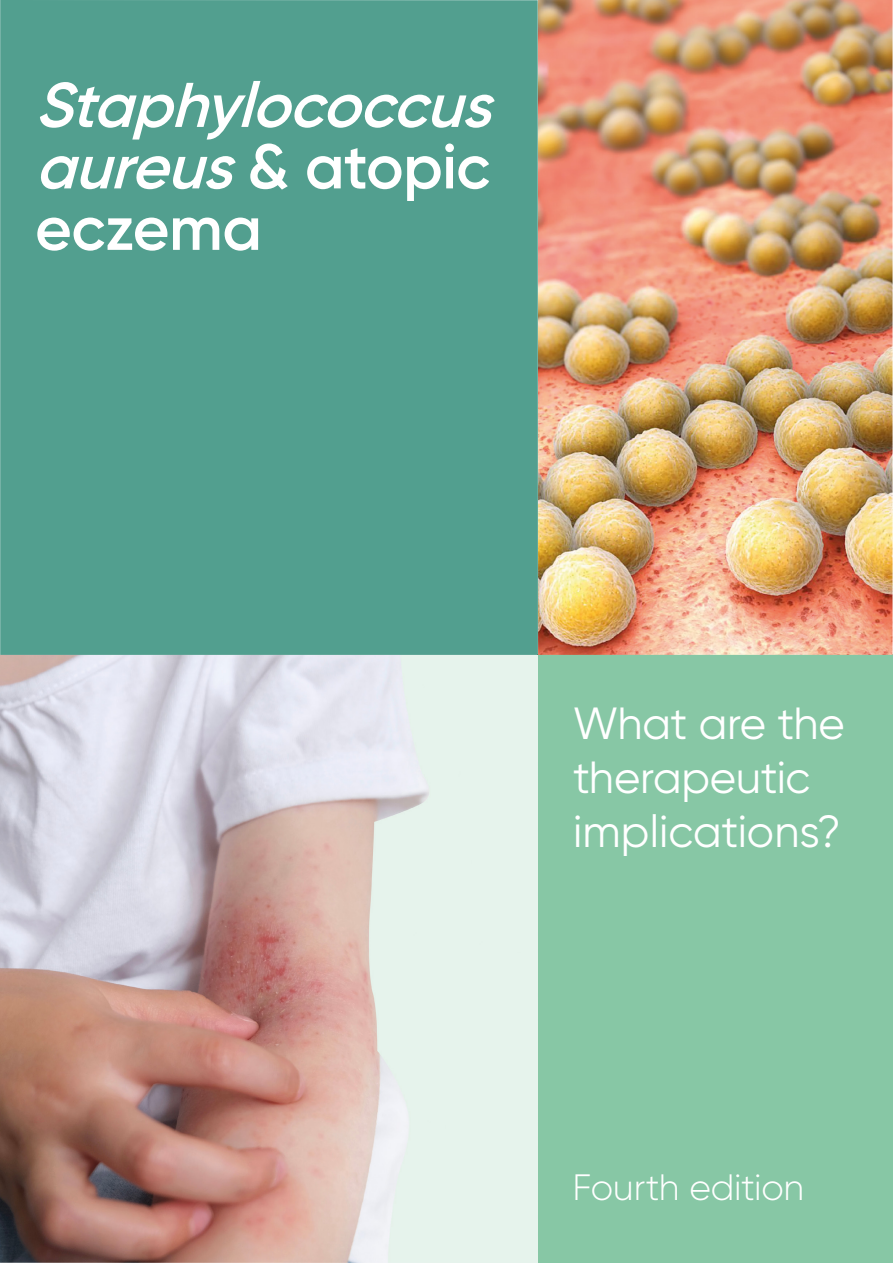
<style>
.page{position:relative;width:893px;height:1263px;background:#fff}
.page>*{position:absolute;margin:0;border:0;box-sizing:border-box;transform-origin:0 0}
.t1{font:italic 600 63px/61.5px "Gilroy";color:#fff}
.t2{font:45px/54px "Gilroy";letter-spacing:-.005em;color:#fff}
.t3{font:300 36.6px "Gilroy";letter-spacing:-.005em;color:#fff}
.s1{font-style:normal}
</style>
<div class="page">
<div style="left:538px;top:655px;width:355px;height:608px;background:#87c7a5"></div>
<img style="left:0;top:655px;width:538px;height:608px">
<div style="left:0;top:0;width:538px;height:655px;background:#529f8f"></div>
<img style="left:538px;top:0;width:354px;height:655px">
<p class="t1" style="left:35px;top:74px;width:477px">Staphylococcus aureus<span class="s1">&amp; a to p i c eczema</span></p>
<p class="t2" style="left:573px;top:696px;width:273px">What are the therapeutic implications?</p>
<p class="t3" style="left:572px;top:1165px;width:233px">Fourth edition</p>
</div>
